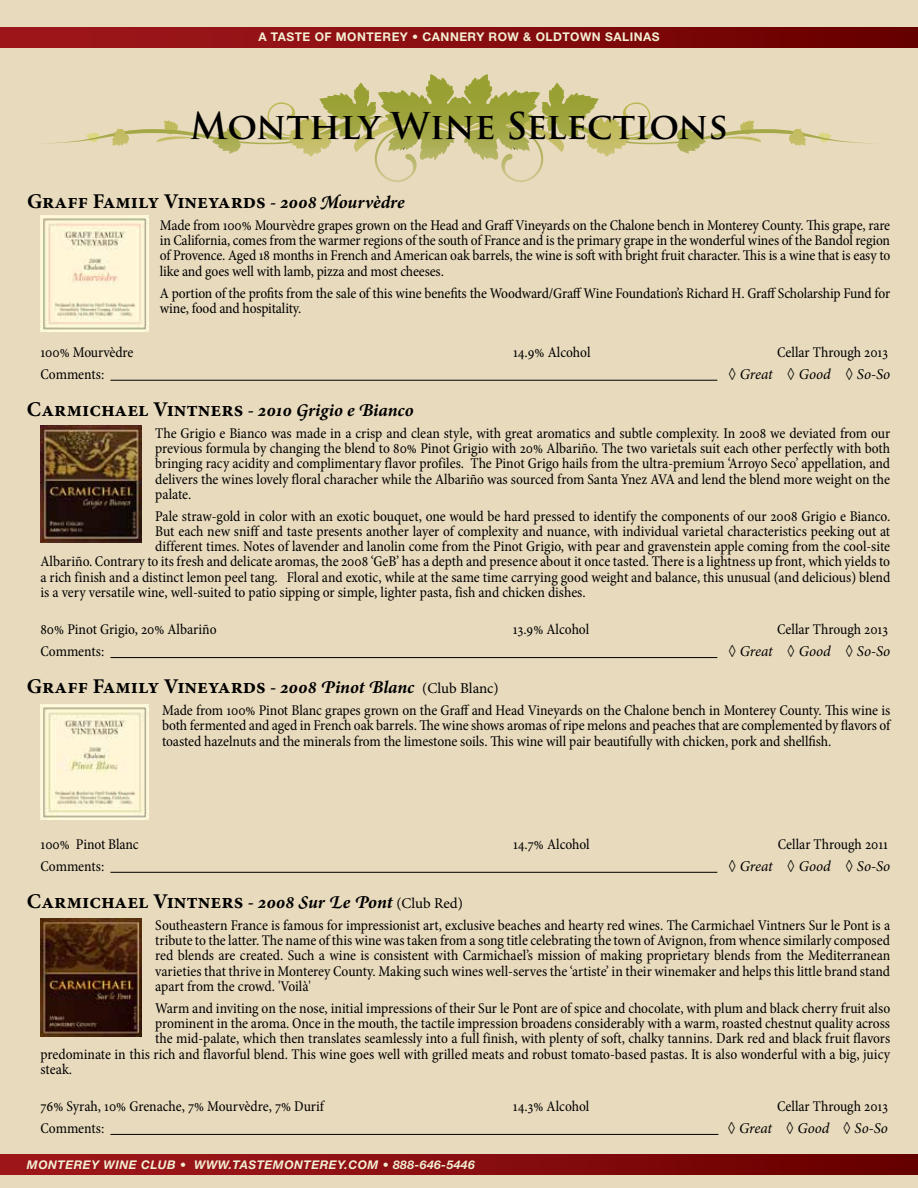
<style>
.page{position:relative;width:918px;height:1188px;background:#e8dabd}
.page>*{position:absolute;margin:0;border:0;box-sizing:border-box;transform-origin:0 0}
.t1{font:700 36px "Trajan Pro";color:#000}
.t2{font:700 21px "Minion Pro";color:#000}
.t3{font:condensed 15px/15.3px "Minion Pro";letter-spacing:-.005em;color:#000;text-align:justify}
.t4{font:italic 15px "Minion Pro";letter-spacing:-.005em;color:#000}
.t5{font:italic 700 12px "Helvetica Neue LT Std";letter-spacing:.04em;color:#f3efd4}
.t6{font:700 12px "Helvetica Neue LT Std";letter-spacing:.04em;color:#f3efd4}
.s1{font-size:18px}
.s2{font-style:italic;font-size:18px}
.s3{font-style:normal}
.s4{font-weight:400;font-size:15px}
</style>
<div class="page">
<div style="left:0;top:1154px;width:918px;height:20px;background:linear-gradient(to right,#a3191d,#690000)"></div>
<div style="left:0;top:27px;width:918px;height:20px;background:linear-gradient(to right,#a3191d,#690000)"></div>
<svg style="left:45px;top:74px;width:828px;height:108px"></svg>
<hr style="left:110px;top:380px;width:607px;height:1px;background:#000">
<hr style="left:110px;top:657px;width:607px;height:1px;background:#000">
<hr style="left:110px;top:872px;width:607px;height:1px;background:#000">
<hr style="left:110px;top:1134px;width:608px;height:1px;background:#000">
<img style="left:40px;top:704px;width:108px;height:116px">
<img style="left:40px;top:216px;width:108px;height:115px">
<img style="left:40px;top:425px;width:102px;height:118px">
<img style="left:40px;top:918px;width:102px;height:118px">
<p class="t6" style="left:258px;top:30px;width:403px">A TASTE OF MONTEREY • CANNERY ROW &amp; OLDTOWN SALINAS</p>
<h1 class="t1" style="left:190px;top:103px;width:539px">Monthly Wine Selections</h1>
<h2 class="t2" style="left:27px;top:186px;width:379px">Graff Family Vineyards <span class="s1">-</span> <span class="s2">2008 Mourvèdre</span></h2>
<p class="t3" style="left:160px;top:218px;width:732px">Made from 100% Mourvèdre grapes grown on the Head and Graff Vineyards on the Chalone bench in Monterey County. This grape, rare in California, comes from the warmer regions of the south of France and is the primary grape in the wonderful wines of the Bandol region of Provence. Aged 18 months in French and American oak barrels, the wine is soft with bright fruit character. This is a wine that is easy to like and goes well with lamb, pizza and most cheeses.</p>
<p class="t3" style="left:160px;top:285px;width:732px">A portion of the profits from the sale of this wine benefits the Woodward/Graff Wine Foundation’s Richard H. Graff Scholarship Fund for wine, food and hospitality.</p>
<p class="t3" style="left:40px;top:345px;width:94px">100% Mourvèdre</p>
<p class="t3" style="left:513px;top:345px;width:79px">14.9% Alcohol</p>
<p class="t3" style="left:777px;top:345px;width:112px">Cellar Through 2013</p>
<p class="t3" style="left:40px;top:366px;width:65px">Comments:</p>
<p class="t4" style="left:728px;top:364px;width:164px"><span class="s3">◊</span> Great <span class="s3">◊</span> Good <span class="s3">◊</span> So-So</p>
<h2 class="t2" style="left:27px;top:394px;width:388px">Carmichael Vintners <span class="s1">-</span> <span class="s2">2010 Grigio e Bianco</span></h2>
<p class="t3" style="left:155px;top:426px;width:737px">The Grigio e Bianco was made in a crisp and clean style, with great aromatics and subtle complexity. In 2008 we deviated from our previous formula by changing the blend to 80% Pinot Grigio with 20% Albariño. The two varietals suit each other perfectly with both bringing racy acidity and complimentary flavor profiles. The Pinot Grigo hails from the ultra-premium ‘Arroyo Seco’ appellation, and delivers the wines lovely floral characher while the Albariño was sourced from Santa Ynez AVA and lend the blend more weight on the palate.</p>
<p class="t3" style="left:155px;top:509px;width:737px">Pale straw-gold in color with an exotic bouquet, one would be hard pressed to identify the components of our 2008 Grigio e Bianco.</p>
<p class="t3" style="left:155px;top:524px;width:737px">But each new sniff and taste presents another layer of complexity and nuance, with individual varietal characteristics peeking out at</p>
<p class="t3" style="left:155px;top:539px;width:736px">different times. Notes of lavender and lanolin come from the Pinot Grigio, with pear and gravenstein apple coming from the cool-site</p>
<p class="t3" style="left:40px;top:554px;width:851px">Albariño. Contrary to its fresh and delicate aromas, the 2008 ‘GeB’ has a depth and presence about it once tasted. There is a lightness up front, which yields to</p>
<p class="t3" style="left:40px;top:569px;width:851px">a rich finish and a distinct lemon peel tang. Floral and exotic, while at the same time carrying good weight and balance, this unusual (and delicious) blend</p>
<p class="t3" style="left:40px;top:585px;width:547px">is a very versatile wine, well-suited to patio sipping or simple, lighter pasta, fish and chicken dishes.</p>
<p class="t3" style="left:40px;top:622px;width:178px">80% Pinot Grigio, 20% Albariño</p>
<p class="t3" style="left:513px;top:622px;width:78px">13.9% Alcohol</p>
<p class="t3" style="left:777px;top:622px;width:112px">Cellar Through 2013</p>
<p class="t3" style="left:40px;top:644px;width:65px">Comments:</p>
<p class="t4" style="left:728px;top:641px;width:164px"><span class="s3">◊</span> Great <span class="s3">◊</span> Good <span class="s3">◊</span> So-So</p>
<h2 class="t2" style="left:27px;top:672px;width:473px">Graff Family Vineyards <span class="s1">-</span> <span class="s2">2008 Pinot Blanc</span> <span class="s4">(Club Blanc)</span></h2>
<p class="t3" style="left:162px;top:703px;width:730px">Made from 100% Pinot Blanc grapes grown on the Graff and Head Vineyards on the Chalone bench in Monterey County. This wine is both fermented and aged in French oak barrels. The wine shows aromas of ripe melons and peaches that are complemented by flavors of toasted hazelnuts and the minerals from the limestone soils. This wine will pair beautifully with chicken, pork and shellfish.</p>
<p class="t3" style="left:41px;top:837px;width:100px">100% Pinot Blanc</p>
<p class="t3" style="left:513px;top:837px;width:78px">14.7% Alcohol</p>
<p class="t3" style="left:778px;top:837px;width:112px">Cellar Through 2011</p>
<p class="t3" style="left:41px;top:859px;width:65px">Comments:</p>
<p class="t4" style="left:728px;top:856px;width:164px"><span class="s3">◊</span> Great <span class="s3">◊</span> Good <span class="s3">◊</span> So-So</p>
<h2 class="t2" style="left:27px;top:886px;width:438px">Carmichael Vintners <span class="s1">-</span> <span class="s2">2008 Sur Le Pont</span> <span class="s4">(Club Red)</span></h2>
<p class="t3" style="left:155px;top:918px;width:737px">Southeastern France is famous for impressionist art, exclusive beaches and hearty red wines. The Carmichael Vintners Sur le Pont is a tribute to the latter. The name of this wine was taken from a song title celebrating the town of Avignon, from whence similarly composed red blends are created. Such a wine is consistent with Carmichael’s mission of making proprietary blends from the Mediterranean varieties that thrive in Monterey County. Making such wines well-serves the ‘artiste’ in their winemaker and helps this little brand stand apart from the crowd. 'Voilà'</p>
<p class="t3" style="left:155px;top:1001px;width:736px">Warm and inviting on the nose, initial impressions of their Sur le Pont are of spice and chocolate, with plum and black cherry fruit also</p>
<p class="t3" style="left:155px;top:1016px;width:736px">prominent in the aroma. Once in the mouth, the tactile impression broadens considerably with a warm, roasted chestnut quality across</p>
<p class="t3" style="left:155px;top:1031px;width:737px">the mid-palate, which then translates seamlessly into a full finish, with plenty of soft, chalky tannins. Dark red and black fruit flavors</p>
<p class="t3" style="left:40px;top:1046px;width:851px">predominate in this rich and flavorful blend. This wine goes well with grilled meats and robust tomato-based pastas. It is also wonderful with a big, juicy</p>
<p class="t3" style="left:40px;top:1062px;width:33px">steak.</p>
<p class="t3" style="left:40px;top:1099px;width:285px">76% Syrah, 10% Grenache, 7% Mourvèdre, 7% Durif</p>
<p class="t3" style="left:513px;top:1099px;width:78px">14.3% Alcohol</p>
<p class="t3" style="left:777px;top:1099px;width:112px">Cellar Through 2013</p>
<p class="t3" style="left:40px;top:1121px;width:65px">Comments:</p>
<p class="t4" style="left:728px;top:1118px;width:162px"><span class="s3">◊</span> Great <span class="s3">◊</span> Good <span class="s3">◊</span> So-So</p>
<p class="t5" style="left:27px;top:1157px;width:180px">MONTEREY WINE CLUB • WWW</p>
<p class="t5" style="left:229px;top:1157px;width:248px">.TASTEMONTEREY.COM • 888-646-5446</p>
</div>
